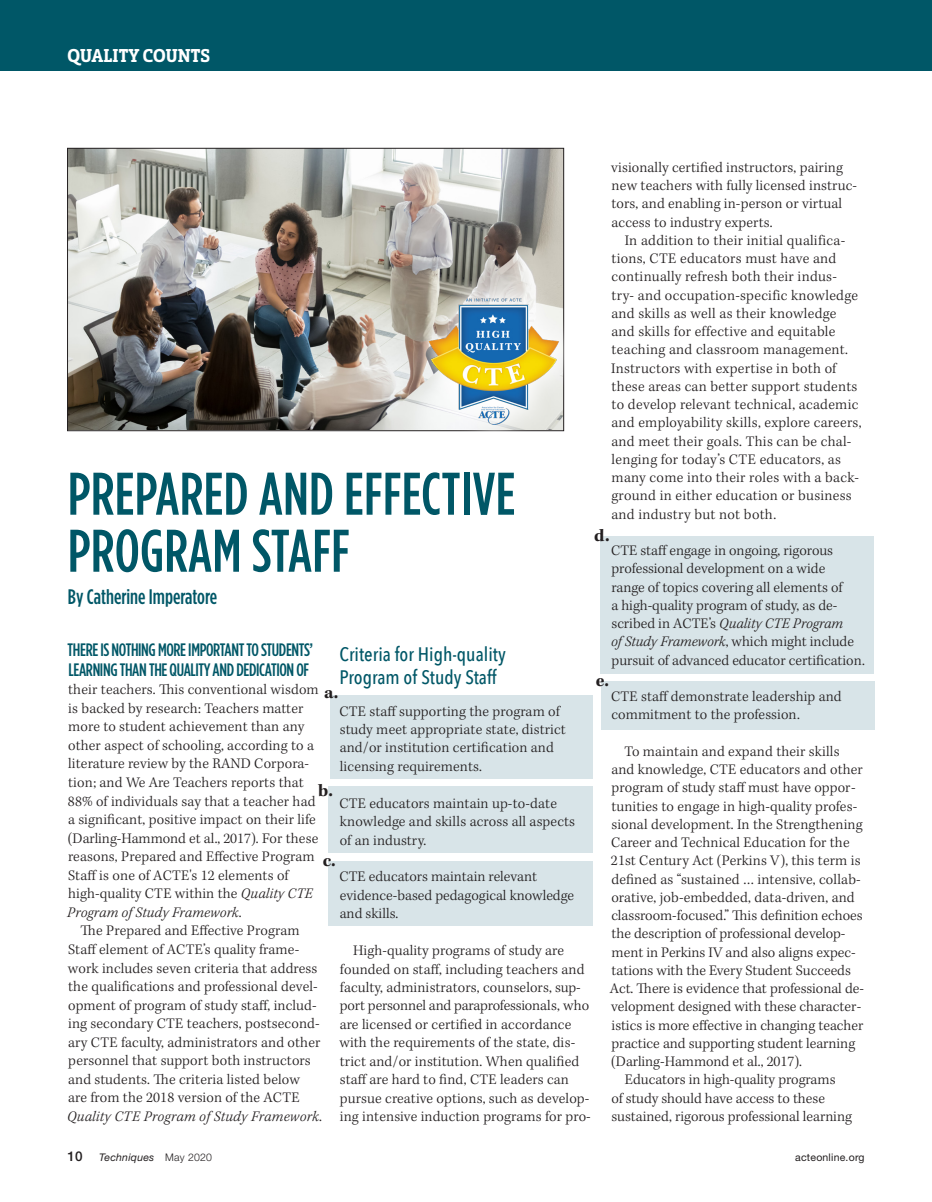
<style>
.page{position:relative;width:932px;height:1202px;background:#fff}
.page>*{position:absolute;margin:0;border:0;box-sizing:border-box;transform-origin:0 0}
.Byline_-_white{font:500 60px/57px "Gotham Condensed";letter-spacing:.005em;color:#005767}
.Byline_-_white-2{font:500 21px "Gotham Condensed";color:#005767}
.Body_-_Subhead_blue{font:500 19.5px/23px "Avenir Next Condensed";color:#005767}
.Body_Copy_-_1st_par{font:500 18px/20.1px "Gotham Condensed";letter-spacing:-.02em;color:#005767}
.Regular_Feature_Page{font:18px "Solitas Slab Con Dem";letter-spacing:.005em;color:#fff}
.Body_-_Subhead_blue-2{font:700 18px "Kepler Std";color:#231f20}
.Body_Copy_-_1st_par-2{font:300 15px/18.3px "Kepler Std";letter-spacing:.01em;color:#231f20}
.t1{font:500 13.5px "Helvetica Neue LT Std";color:#231f20}
.t2{font:italic 10.5px "Helvetica Neue LT Std";letter-spacing:.02em;color:#231f20}
.t3{font:10.5px "Helvetica Neue LT Std";letter-spacing:.02em;color:#231f20}
.s1{font-style:italic}
.s2{font-weight:300;font-style:normal}
</style>
<div class="page">
<img style="left:69px;top:150px;width:493px;height:279px">
<svg style="left:405px;top:273px;width:160px;height:159px;background:#afa69c"></svg>
<img style="left:412px;top:276px;width:153px;height:156px">
<div style="left:0;top:0;width:932px;height:70px;background:#005767"></div>
<div style="left:602px;top:681px;width:272px;height:48px;background:#d8e4e8"></div>
<div style="left:600px;top:536px;width:273px;height:137px;background:#d8e4e8"></div>
<div style="left:328px;top:861px;width:264px;height:65px;background:#d8e4e8"></div>
<div style="left:328px;top:786px;width:264px;height:66px;background:#d8e4e8"></div>
<div style="left:330px;top:695px;width:262px;height:83px;background:#d8e4e8"></div>
<p class="Regular_Feature_Page" style="left:68px;top:43px;width:144px">QUALITY COUNTS</p>
<p class="Body_Copy_-_1st_par-2" style="left:611px;top:159px;width:247px">visionally certified instructors, pairing new teachers with fully licensed instruc&shy;tors, and enabling in-person or virtual access to industry experts.</p>
<p class="Body_Copy_-_1st_par-2" style="left:611px;top:232px;width:252px;text-indent:14px">In addition to their initial qualifica&shy;tions, CTE educators must have and continually refresh both their indus&shy;try- and occupation-specific knowledge and skills as well as their knowledge and skills for effective and equitable teaching and classroom management.<br>Instructors with expertise in both of these areas can better support students to develop relevant technical, academic and employability skills, explore careers, and meet their goals. This can be chal&shy;lenging for today’s CTE educators, as many come into their roles with a back&shy;ground in either education or business and industry but not both.</p>
<p class="Body_Copy_-_1st_par-2" style="left:611px;top:542px;width:255px">CTE staff engage in ongoing, rigorous professional development on a wide<br>range of topics covering all elements of<br>a high-quality program of study, as de&shy;scribed in ACTE’s <span class="s1">Quality CTE Program<br>of Study Framework</span>, which might include pursuit of advanced educator certification.</p>
<p class="Body_Copy_-_1st_par-2" style="left:611px;top:688px;width:232px">CTE staff demonstrate leadership and commitment to the profession.</p>
<p class="Body_Copy_-_1st_par-2" style="left:610px;top:742px;width:256px;text-indent:14px">To maintain and expand their skills and knowledge, CTE educators and other program of study staff must have oppor&shy;tunities to engage in high-quality profes&shy;sional development. In the Strengthening Career and Technical Education for the 21st Century Act (Perkins V), this term is defined as “sustained … intensive, collab&shy;orative, job-embedded, data-driven, and classroom-focused.” This definition echoes the description of professional develop&shy;ment in Perkins IV and also aligns expec&shy;tations with the Every Student Succeeds Act. There is evidence that professional de&shy;velopment designed with these character&shy;istics is more effective in changing teacher practice and supporting student learning (Darling-Hammond et al., 2017).</p>
<p class="Body_Copy_-_1st_par-2" style="left:611px;top:1071px;width:242px;text-indent:13px">Educators in high-quality programs<br>of study should have access to these sustained, rigorous professional learning</p>
<p class="Byline_-_white" style="left:68px;top:465px;width:449px">PREPARED AND EFFECTIVE<br>PROGRAM STAFF</p>
<p class="Byline_-_white-2" style="left:68px;top:585px;width:151px">By Catherine Imperatore</p>
<p class="Body_Copy_-_1st_par" style="left:68px;top:639px;width:247px">THERE IS NOTHING MORE IMPORTANT TO STUDENTS’<br>LEARNING THAN THE QUALITY AND DEDICATION OF</p>
<p class="Body_Copy_-_1st_par-2" style="left:67px;top:681px;width:253px">their teachers. This conventional wisdom is backed by research: Teachers matter more to student achievement than any other aspect of schooling, according to a literature review by the RAND Corpora&shy;tion; and We Are Teachers reports that 88% of individuals say that a teacher had a significant, positive impact on their life (Darling-Hammond et al., 2017). For these reasons, Prepared and Effective Program Staff is one of ACTE's 12 elements of high-quality CTE within the <span class="s1">Quality CTE Program of Study Framework</span>.</p>
<p class="Body_Copy_-_1st_par-2" style="left:67px;top:922px;width:256px;text-indent:13px">The Prepared and Effective Program Staff element of ACTE’s quality frame&shy;work includes seven criteria that address the qualifications and professional devel&shy;opment of program of study staff, includ&shy;ing secondary CTE teachers, postsecond&shy;ary CTE faculty, administrators and other personnel that support both instructors and students. The criteria listed below<br>are from the 2018 version of the ACTE <span class="s1">Quality CTE Program of Study Framework</span>.</p>
<p class="Body_-_Subhead_blue-2" style="left:594px;top:525px;width:17px">d.</p>
<p class="Body_-_Subhead_blue" style="left:339px;top:642px;width:168px">Criteria for High-quality<br>Program of Study Staff</p>
<p class="Body_Copy_-_1st_par-2" style="left:339px;top:702px;width:228px">CTE staff supporting the program of study meet appropriate state, district and/or institution certification and licensing requirements.</p>
<p class="Body_Copy_-_1st_par-2" style="left:339px;top:794px;width:237px">CTE educators maintain up-to-date knowledge and skills across all aspects of an industry.</p>
<p class="Body_Copy_-_1st_par-2" style="left:339px;top:868px;width:236px">CTE educators maintain relevant evidence-based pedagogical knowledge and skills.</p>
<p class="Body_Copy_-_1st_par-2" style="left:339px;top:941px;width:253px;text-indent:14px">High-quality programs of study are founded on staff, including teachers and faculty, administrators, counselors, sup&shy;port personnel and paraprofessionals, who are licensed or certified in accordance with the requirements of the state, dis&shy;trict and/or institution. When qualified staff are hard to find, CTE leaders can pursue creative options, such as develop&shy;ing intensive induction programs for pro-</p>
<p class="Body_-_Subhead_blue-2" style="left:596px;top:670px;width:15px">e.</p>
<p class="Body_-_Subhead_blue-2" style="left:324px;top:682px;width:16px">a.</p>
<p class="Body_-_Subhead_blue-2" style="left:318px;top:780px;width:16px">b.</p>
<p class="Body_-_Subhead_blue-2" style="left:322px;top:850px;width:15px">c.</p>
<p class="t1" style="left:68px;top:1147px;width:17px">10</p>
<p class="t2" style="left:99px;top:1150px;width:114px">Techniques <span class="s2">May 2020</span></p>
<p class="t3" style="left:795px;top:1150px;width:71px">acteonline.org</p>
</div>
